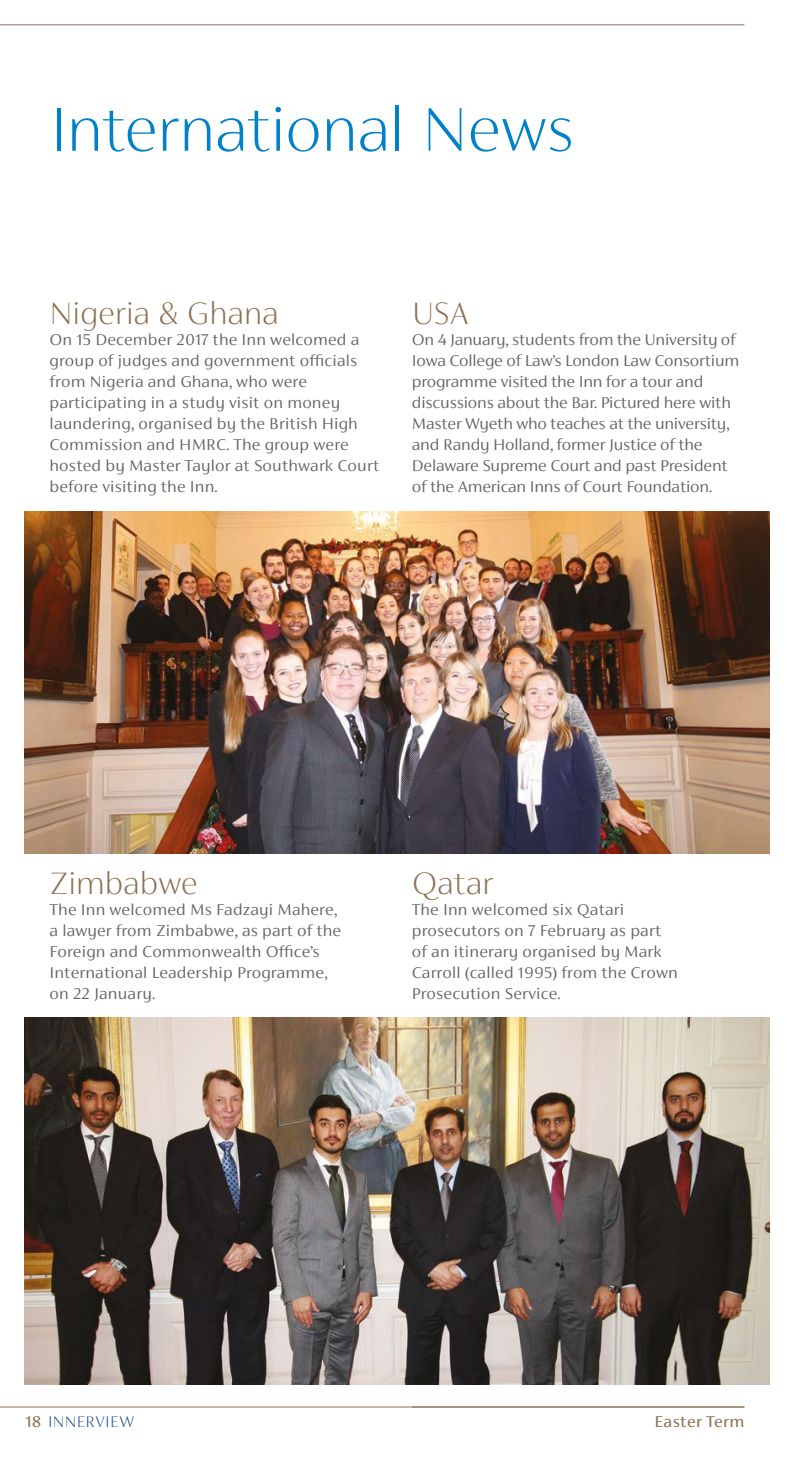
<style>
.page{position:relative;width:794px;height:1474px;background:#fff}
.page>*{position:absolute;margin:0;border:0;box-sizing:border-box;transform-origin:0 0}
.t1{font:100 70px "FS Siena";letter-spacing:-.015em;color:#0081c9}
.t2{font:100 35px "FS Siena";letter-spacing:-.01em;color:#8b7153}
.t3{font:300 17.5px/21px "FS Siena";letter-spacing:.01em;color:#646363}
.t4{font:300 17.5px/21px "FS Siena";letter-spacing:-.01em;color:#646363}
.t5{font:100 17.5px "FS Siena";letter-spacing:.02em;color:#164194}
.t6{font:17.5px "FS Siena";letter-spacing:.02em;color:#8b7153}
.s1{font-weight:400;color:#8b7153}
</style>
<div class="page">
<hr style="left:0;top:1406px;width:744px;height:1px;background:#8b7153">
<hr style="left:0;top:24px;width:744px;height:1px;background:#8b7153">
<img style="left:25px;top:512px;width:744px;height:341px">
<img style="left:25px;top:1017px;width:744px;height:367px">
<p class="t1" style="left:50px;top:93px;width:526px">International News</p>
<p class="t2" style="left:50px;top:294px;width:231px">Nigeria &amp; Ghana</p>
<p class="t3" style="left:50px;top:328px;width:331px">On 15 December 2017 the Inn welcomed a group of judges and government officials from Nigeria and Ghana, who were participating in a study visit on money laundering, organised by the British High Commission and HMRC. The group were hosted by Master Taylor at Southwark Court before visiting the Inn.</p>
<p class="t2" style="left:412px;top:294px;width:59px">USA</p>
<p class="t4" style="left:412px;top:328px;width:329px">On 4 January, students from the University of Iowa College of Law’s London Law Consortium programme visited the Inn for a tour and discussions about the Bar. Pictured here with Master Wyeth who teaches at the university, and Randy Holland, former Justice of the Delaware Supreme Court and past President of the American Inns of Court Foundation.</p>
<p class="t2" style="left:50px;top:865px;width:150px">Zimbabwe</p>
<p class="t3" style="left:50px;top:898px;width:293px">The Inn welcomed Ms Fadzayi Mahere, a lawyer from Zimbabwe, as part of the<br>Foreign and Commonwealth Office’s<br>International Leadership Programme, on 22 January.</p>
<p class="t2" style="left:412px;top:865px;width:83px">Qatar</p>
<p class="t3" style="left:412px;top:898px;width:267px">The Inn welcomed six Qatari prosecutors on 7 February as part of an itinerary organised by Mark<br>Carroll (called 1995) from the Crown<br>Prosecution Service.</p>
<p class="t5" style="left:25px;top:1412px;width:110px"><span class="s1">18</span> INNERVIEW</p>
<p class="t6" style="left:654px;top:1412px;width:91px">Easter Term</p>
</div>
